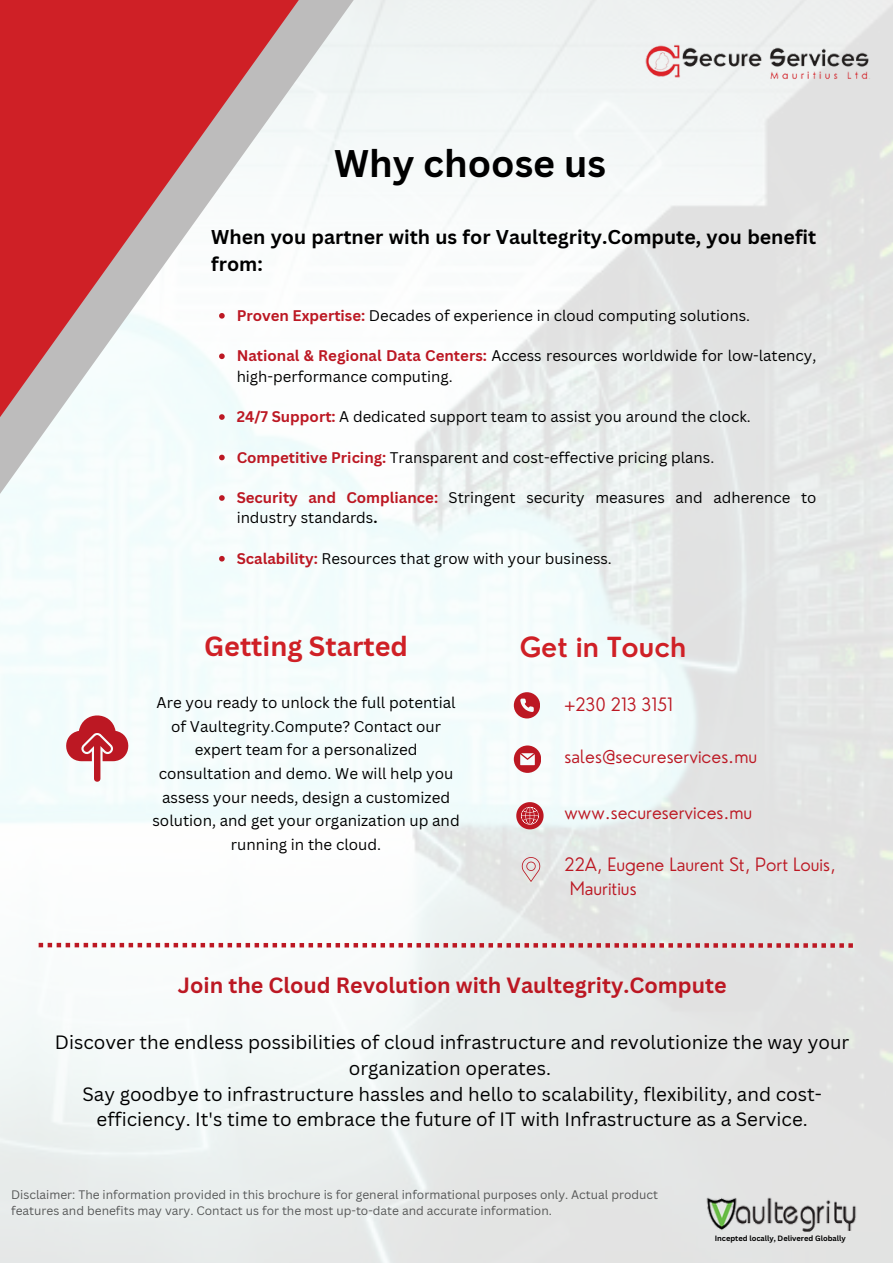
<style>
.page{position:relative;width:893px;height:1264px;background:#fff}
.page>*{position:absolute;margin:0;border:0;box-sizing:border-box;transform-origin:0 0}
.t1{font:700 37.5px "Canva Sans";color:#000}
.t2{font:700 27px "Canva Sans";color:#cf2026}
.t3{font:600 27px "Nourd";color:#cf2026}
.t4{font:700 21.45px "Canva Sans";color:#bc1823}
.t5{font:700 19.5px/27px "Canva Sans";color:#000}
.t6{font:18.75px/25.8px "Canva Sans";color:#000;text-align:center}
.t7{font:300 18px "Nourd";color:#bc1823}
.t8{font:15.15px/23.5px "Canva Sans";color:#000;text-align:center}
.t9{font:15px/20.2px "Canva Sans";color:#000}
.t10{font:12px/16px "Canva Sans";color:#000}
.t11{font:700 7.5px "Canva Sans";color:#000}
.s1{font-weight:700;color:#bc1823}
.s2{font-weight:700}
</style>
<div class="page">
<img style="left:0;top:0;width:892px;height:1262px">
<svg style="left:334px;top:0;width:49px;height:559px"></svg>
<svg style="left:0;top:0;width:334px;height:571px"></svg>
<img style="left:636px;top:20px;width:256px;height:81px">
<svg style="left:39px;top:942px;width:813px;height:5px"></svg>
<svg style="left:514px;top:692px;width:25px;height:26px"></svg>
<svg style="left:514px;top:745px;width:26px;height:27px"></svg>
<svg style="left:516px;top:802px;width:27px;height:27px"></svg>
<svg style="left:521px;top:857px;width:19px;height:24px"></svg>
<svg style="left:61px;top:710px;width:73px;height:72px"></svg>
<svg style="left:219px;top:313px;width:6px;height:5px"></svg>
<svg style="left:219px;top:353px;width:6px;height:6px"></svg>
<svg style="left:219px;top:414px;width:6px;height:6px"></svg>
<svg style="left:219px;top:454px;width:6px;height:6px"></svg>
<svg style="left:219px;top:495px;width:6px;height:6px"></svg>
<svg style="left:219px;top:556px;width:6px;height:5px"></svg>
<img style="left:695px;top:1190px;width:169px;height:44px">
<p class="t1" style="left:334px;top:137px;width:273px">Why choose us</p>
<p class="t5" style="left:211px;top:223px;width:606px">When you partner with us for Vaultegrity.Compute, you benefit from:</p>
<p class="t9" style="left:237px;top:305px;width:515px"><span class="s1">Proven Expertise:</span> Decades of experience in cloud computing solutions.</p>
<p class="t9" style="left:237px;top:345px;width:581px"><span class="s1">National &amp; Regional Data Centers:</span> Access resources worldwide for low-latency, high-performance computing.</p>
<p class="t9" style="left:237px;top:406px;width:515px"><span class="s1">24/7 Support:</span> A dedicated support team to assist you around the clock.</p>
<p class="t9" style="left:237px;top:446px;width:479px"><span class="s1">Competitive Pricing:</span> Transparent and cost-effective pricing plans.</p>
<p class="t9" style="left:237px;top:487px;width:581px"><span class="s1">Security and Compliance:</span> Stringent security measures and adherence to industry standards<span class="s2">.</span></p>
<p class="t9" style="left:237px;top:548px;width:376px"><span class="s1">Scalability:</span> Resources that grow with your business.</p>
<p class="t2" style="left:204px;top:627px;width:205px">Getting Started</p>
<p class="t8" style="left:152px;top:690px;width:309px">Are you ready to unlock the full potential of Vaultegrity.Compute? Contact our expert team for a personalized consultation and demo. We will help you assess your needs, design a customized solution, and get your organization up and running in the cloud.</p>
<p class="t3" style="left:519px;top:630px;width:168px">Get in Touch</p>
<p class="t7" style="left:564px;top:693px;width:110px">+230 213 3151</p>
<p class="t7" style="left:564px;top:745px;width:194px">sales@secureservices.mu</p>
<p class="t7" style="left:564px;top:800px;width:189px">www.secureservices.mu</p>
<p class="t7" style="left:564px;top:853px;width:272px">22A, Eugene Laurent St, Port Louis,</p>
<p class="t7" style="left:569px;top:876px;width:68px">Mauritius</p>
<p class="t4" style="left:178px;top:969px;width:550px">Join the Cloud Revolution with Vaultegrity.Compute</p>
<p class="t6" style="left:55px;top:1028px;width:796px">Discover the endless possibilities of cloud infrastructure and revolutionize the way your organization operates.</p>
<p class="t6" style="left:82px;top:1080px;width:740px">Say goodbye to infrastructure hassles and hello to scalability, flexibility, and cost&shy;efficiency. It's time to embrace the future of IT with Infrastructure as a Service.</p>
<p class="t10" style="left:11px;top:1186px;width:648px">Disclaimer: The information provided in this brochure is for general informational purposes only. Actual product features and benefits may vary. Contact us for the most up-to-date and accurate information.</p>
<p class="t11" style="left:714px;top:1232px;width:132px">Incepted locally, Delivered Globally</p>
</div>
